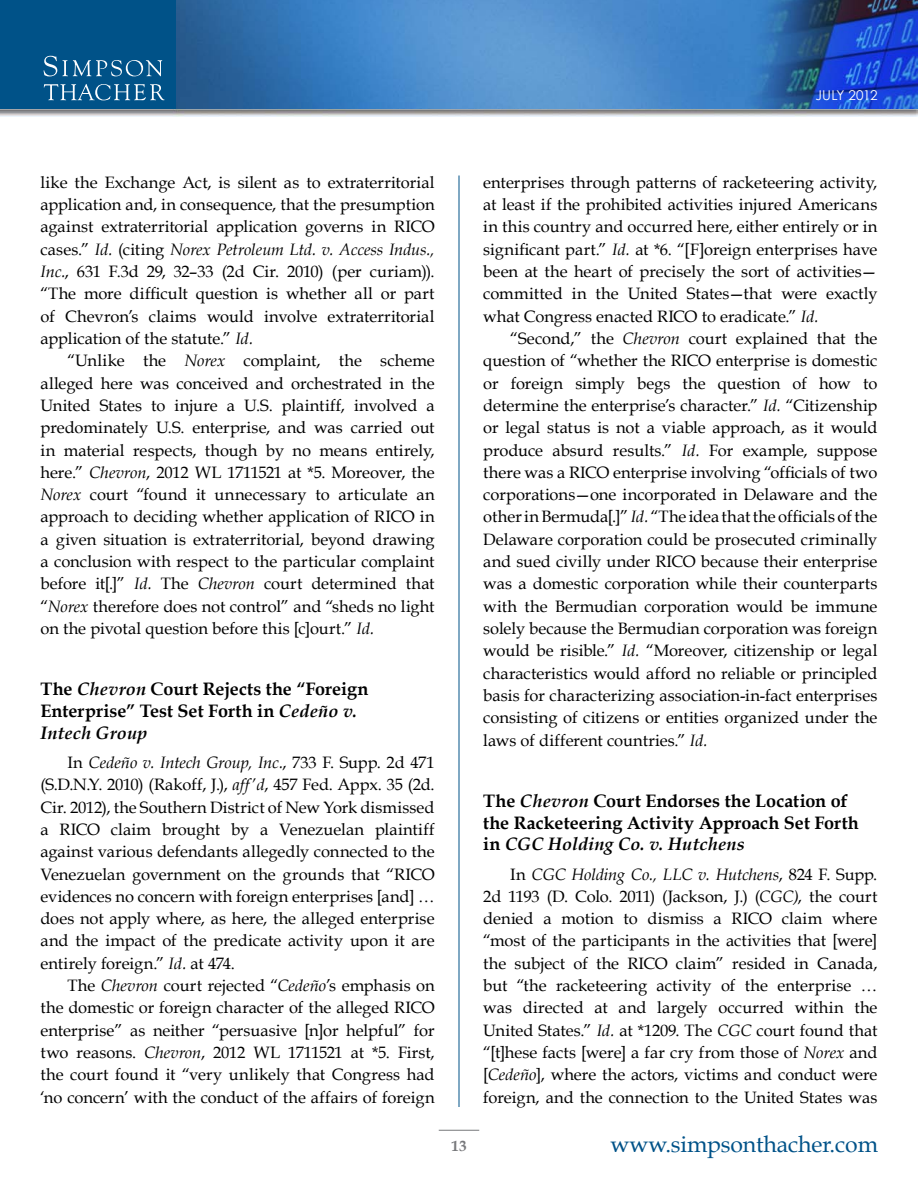
<style>
.page{position:relative;width:918px;height:1188px;background:#fff}
.page>*{position:absolute;margin:0;border:0;box-sizing:border-box;transform-origin:0 0}
.t1{font:22.95px "Book Antiqua";letter-spacing:-.005em;color:#005288}
.t2{font:700 18px/21.8px "Book Antiqua";color:#000}
.t3{font:16.5px/22.4px "Book Antiqua";color:#000;text-align:justify}
.t4{font:700 15px "Book Antiqua";color:#77787b}
.t5{font:13.5px "Century Gothic";letter-spacing:-.005em;color:#fff}
.s1{font-style:italic}
</style>
<div class="page">
<img style="left:0;top:108px;width:918px;height:8px">
<img style="left:177px;top:0;width:741px;height:109px">
<div style="left:0;top:0;width:176px;height:109px;background:#005288"></div>
<svg style="left:44px;top:56px;width:118px;height:20px"></svg>
<svg style="left:44px;top:84px;width:121px;height:16px"></svg>
<hr style="left:459px;top:176px;width:1px;height:931px;background:#005288">
<hr style="left:439px;top:1130px;width:40px;height:1px;background:#77787b">
<p class="t5" style="left:815px;top:87px;width:64px">Jul y 2012</p>
<p class="t3" style="left:40px;top:171px;width:396px">like the Exchange Act, is silent as to extraterritorial application and, in consequence, that the presumption against extraterritorial application governs in RICO cases.” <span class="s1">Id.</span> (citing <span class="s1">Norex Petroleum Ltd. v. Access Indus., Inc.</span>, 631 F.3d 29, 32–33 (2d Cir. 2010) (per curiam)). “The more difficult question is whether all or part of Chevron’s claims would involve extraterritorial application of the statute.” <span class="s1">Id.</span></p>
<p class="t3" style="left:40px;top:350px;width:396px;text-indent:27px">“Unlike the <span class="s1">Norex</span> complaint, the scheme alleged here was conceived and orchestrated in the United States to injure a U.S. plaintiff, involved a predominately U.S. enterprise, and was carried out in material respects, though by no means entirely, here.” <span class="s1">Chevron</span>, 2012 WL 1711521 at *5. Moreover, the <span class="s1">Norex</span> court “found it unnecessary to articulate an approach to deciding whether application of RICO in a given situation is extraterritorial, beyond drawing a conclusion with respect to the particular complaint before it[.]” <span class="s1">Id.</span> The <span class="s1">Chevron</span> court determined that “<span class="s1">Norex</span> therefore does not control” and “sheds no light on the pivotal question before this [c]ourt.” <span class="s1">Id.</span></p>
<p class="t2" style="left:40px;top:679px;width:330px">The <span class="s1">Chevron</span> Court Rejects the “Foreign<br>Enterprise” Test Set Forth in <span class="s1">Cedeño v.<br>Intech Group</span></p>
<p class="t3" style="left:40px;top:751px;width:396px;text-indent:27px">In <span class="s1">Cedeño v. Intech Group, Inc.</span>, 733 F. Supp. 2d 471 (S.D.N.Y. 2010) (Rakoff, J.), <span class="s1">aff’d</span>, 457 Fed. Appx. 35 (2d.<br>Cir. 2012), the Southern District of New York dismissed a RICO claim brought by a Venezuelan plaintiff against various defendants allegedly connected to the Venezuelan government on the grounds that “RICO evidences no concern with foreign enterprises [and] … does not apply where, as here, the alleged enterprise and the impact of the predicate activity upon it are entirely foreign.” <span class="s1">Id.</span> at 474.</p>
<p class="t3" style="left:40px;top:974px;width:396px;text-indent:27px">The <span class="s1">Chevron</span> court rejected “<span class="s1">Cedeño</span>’s emphasis on the domestic or foreign character of the alleged RICO enterprise” as neither “persuasive [n]or helpful” for two reasons. <span class="s1">Chevron</span>, 2012 WL 1711521 at *5. First, the court found it “very unlikely that Congress had ‘no concern’ with the conduct of the affairs of foreign</p>
<p class="t4" style="left:452px;top:1137px;width:16px">13</p>
<p class="t3" style="left:483px;top:171px;width:396px">enterprises through patterns of racketeering activity, at least if the prohibited activities injured Americans in this country and occurred here, either entirely or in significant part.” <span class="s1">Id.</span> at *6. “[F]oreign enterprises have been at the heart of precisely the sort of activities— committed in the United States—that were exactly what Congress enacted RICO to eradicate.” <span class="s1">Id.</span></p>
<p class="t3" style="left:483px;top:327px;width:396px;text-indent:27px">“Second,” the <span class="s1">Chevron</span> court explained that the question of “whether the RICO enterprise is domestic or foreign simply begs the question of how to determine the enterprise’s character.” <span class="s1">Id.</span> “Citizenship or legal status is not a viable approach, as it would produce absurd results.” <span class="s1">Id.</span> For example, suppose there was a RICO enterprise involving “officials of two corporations—one incorporated in Delaware and the other in Bermuda[.]” <span class="s1">Id.</span> “The idea that the officials of the Delaware corporation could be prosecuted criminally and sued civilly under RICO because their enterprise was a domestic corporation while their counterparts with the Bermudian corporation would be immune solely because the Bermudian corporation was foreign would be risible.” <span class="s1">Id.</span> “Moreover, citizenship or legal characteristics would afford no reliable or principled basis for characterizing association-in-fact enterprises consisting of citizens or entities organized under the laws of different countries.” <span class="s1">Id.</span></p>
<p class="t2" style="left:483px;top:790px;width:377px">The <span class="s1">Chevron</span> Court Endorses the Location of the Racketeering Activity Approach Set Forth in <span class="s1">CGC Holding Co. v. Hutchens</span></p>
<p class="t3" style="left:483px;top:863px;width:396px;text-indent:27px">In <span class="s1">CGC Holding Co., LLC v. Hutchens</span>, 824 F. Supp.<br>2d 1193 (D. Colo. 2011) (Jackson, J.) (<span class="s1">CGC)</span>, the court denied a motion to dismiss a RICO claim where “most of the participants in the activities that [were] the subject of the RICO claim” resided in Canada, but “the racketeering activity of the enterprise … was directed at and largely occurred within the United States.” <span class="s1">Id.</span> at *1209. The <span class="s1">CGC</span> court found that “[t]hese facts [were] a far cry from those of <span class="s1">Norex</span> and [<span class="s1">Cedeño</span>], where the actors, victims and conduct were foreign, and the connection to the United States was</p>
<h1 class="t1" style="left:610px;top:1130px;width:269px">www.simpsonthacher.com</h1>
</div>
